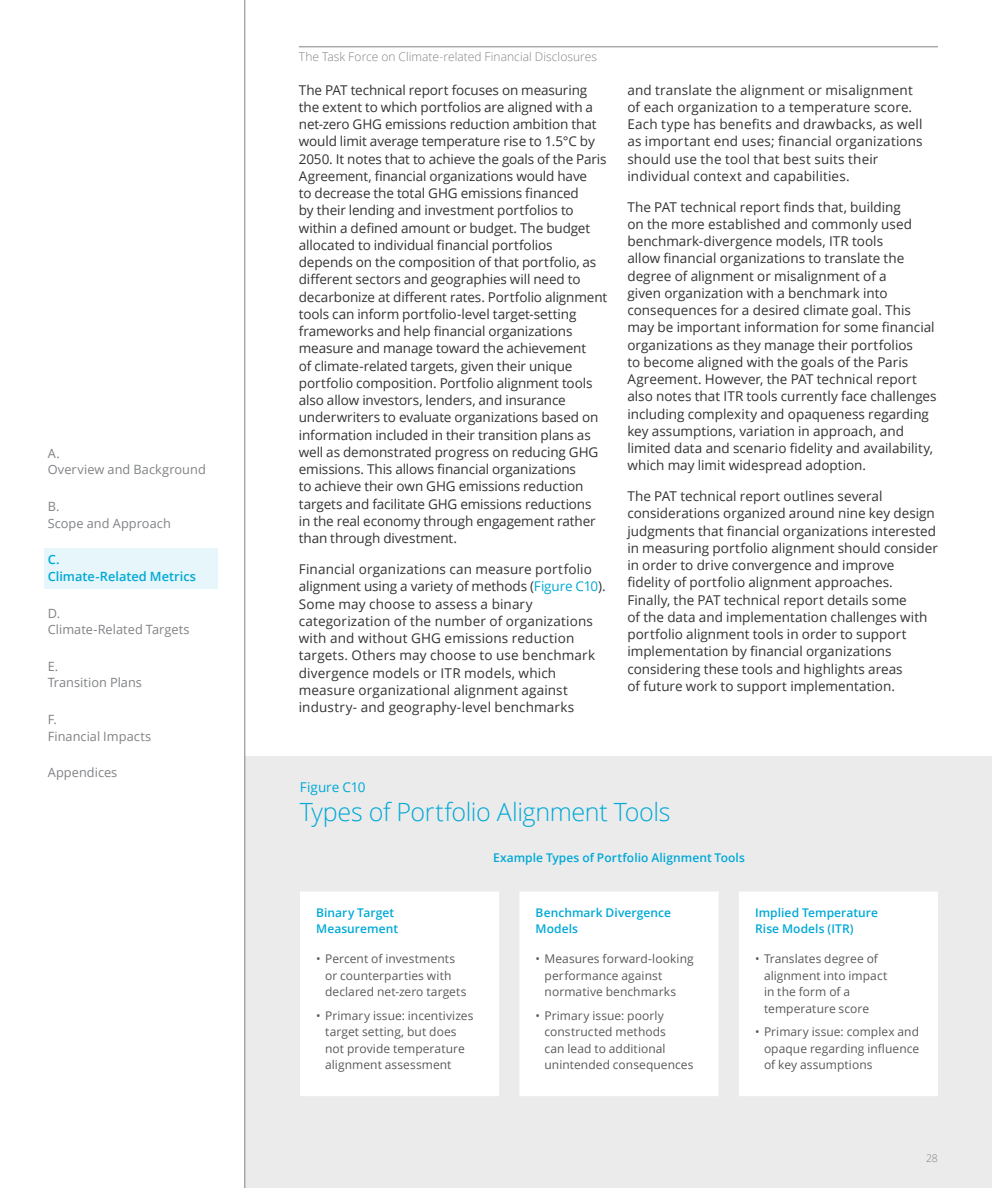
<style>
.page{position:relative;width:992px;height:1188px;background:#fff}
.page>*{position:absolute;margin:0;border:0;box-sizing:border-box;transform-origin:0 0}
.t1{font:300 25.2px "Open Sans";letter-spacing:-.015em;color:#00a9d5}
.t2{font:13.5px/17.2px "Open Sans";color:#333334}
.t3{font:13.5px "Open Sans";letter-spacing:-.005em;color:#00a9d5}
.t4{font:12.75px/16.5px "Open Sans";letter-spacing:.005em;color:#808285}
.t5{font:600 12.75px/16.5px "Open Sans";color:#00a9d5}
.t6{font:12px/16.5px "Open Sans";letter-spacing:.005em;color:#58595b}
.t7{font:600 12px/16.5px "Open Sans";letter-spacing:.005em;color:#00a9d5}
.t8{font:300 12px "Open Sans";letter-spacing:.005em;color:#808285}
.t9{font:300 10.5px "Open Sans";color:#808285}
.s1{color:#00a9d5}
</style>
<div class="page">
<hr style="left:299px;top:46px;width:638px;height:1px;background:#808285">
<div style="left:44px;top:549px;width:174px;height:40px;background:#e6f6fa"></div>
<div style="left:245px;top:756px;width:746px;height:432px;background:#ebebec"></div>
<div style="left:300px;top:892px;width:637px;height:204px;background:#fff"></div>
<hr style="left:244px;top:0;width:1px;height:1188px;background:#808285">
<p class="t4" style="left:48px;top:445px;width:160px">A.<br>Overview and Background</p>
<p class="t4" style="left:48px;top:498px;width:125px">B.<br>Scope and Approach</p>
<p class="t5" style="left:48px;top:551px;width:150px">C.<br>Climate-Related Metrics</p>
<p class="t4" style="left:48px;top:604px;width:143px">D.<br>Climate-Related Targets</p>
<p class="t4" style="left:48px;top:658px;width:96px">E.<br>Transition Plans</p>
<p class="t4" style="left:48px;top:711px;width:105px">F.<br>Financial Impacts</p>
<p class="t4" style="left:48px;top:764px;width:71px">Appendices</p>
<p class="t8" style="left:299px;top:48px;width:300px">The Task Force on Climate-related Financial Disclosures</p>
<p class="t2" style="left:299px;top:81px;width:310px">The PAT technical report focuses on measuring the extent to which portfolios are aligned with a net-zero GHG emissions reduction ambition that would limit average temperature rise to 1.5°C by 2050. It notes that to achieve the goals of the Paris Agreement, financial organizations would have<br>to decrease the total GHG emissions financed<br>by their lending and investment portfolios to within a defined amount or budget. The budget allocated to individual financial portfolios depends on the composition of that portfolio, as different sectors and geographies will need to decarbonize at different rates. Portfolio alignment tools can inform portfolio-level target-setting frameworks and help financial organizations measure and manage toward the achievement<br>of climate-related targets, given their unique portfolio composition. Portfolio alignment tools also allow investors, lenders, and insurance underwriters to evaluate organizations based on information included in their transition plans as well as demonstrated progress on reducing GHG emissions. This allows financial organizations<br>to achieve their own GHG emissions reduction targets and facilitate GHG emissions reductions<br>in the real economy through engagement rather than through divestment.</p>
<p class="t2" style="left:299px;top:560px;width:308px">Financial organizations can measure portfolio alignment using a variety of methods (<span class="s1">Figure C10</span>).<br>Some may choose to assess a binary categorization of the number of organizations with and without GHG emissions reduction targets. Others may choose to use benchmark divergence models or ITR models, which measure organizational alignment against industry- and geography-level benchmarks</p>
<p class="t2" style="left:627px;top:81px;width:297px">and translate the alignment or misalignment of each organization to a temperature score.<br>Each type has benefits and drawbacks, as well as important end uses; financial organizations should use the tool that best suits their individual context and capabilities.</p>
<p class="t2" style="left:627px;top:198px;width:311px">The PAT technical report finds that, building<br>on the more established and commonly used benchmark-divergence models, ITR tools<br>allow financial organizations to translate the degree of alignment or misalignment of a<br>given organization with a benchmark into consequences for a desired climate goal. This may be important information for some financial organizations as they manage their portfolios<br>to become aligned with the goals of the Paris Agreement. However, the PAT technical report also notes that ITR tools currently face challenges including complexity and opaqueness regarding key assumptions, variation in approach, and limited data and scenario fidelity and availability, which may limit widespread adoption.</p>
<p class="t2" style="left:627px;top:487px;width:312px">The PAT technical report outlines several considerations organized around nine key design judgments that financial organizations interested in measuring portfolio alignment should consider in order to drive convergence and improve fidelity of portfolio alignment approaches.<br>Finally, the PAT technical report details some<br>of the data and implementation challenges with portfolio alignment tools in order to support implementation by financial organizations considering these tools and highlights areas<br>of future work to support implementation.</p>
<p class="t3" style="left:300px;top:778px;width:67px">Figure C10</p>
<h1 class="t1" style="left:300px;top:795px;width:372px">Types of Portfolio Alignment Tools</h1>
<p class="t7" style="left:493px;top:849px;width:253px">Example Types of Portfolio Alignment Tools</p>
<p class="t7" style="left:316px;top:904px;width:83px">Binary Target<br>Measurement</p>
<p class="t6" style="left:325px;top:951px;width:143px;text-indent:-9px">• Percent of investments or counterparties with declared net-zero targets</p>
<p class="t6" style="left:325px;top:1007px;width:150px;text-indent:-9px">• Primary issue: incentivizes target setting, but does not provide temperature alignment assessment</p>
<p class="t7" style="left:535px;top:904px;width:137px">Benchmark Divergence<br>Models</p>
<p class="t6" style="left:544px;top:950px;width:151px;text-indent:-9px">• Measures forward-looking performance against normative benchmarks</p>
<p class="t6" style="left:544px;top:1007px;width:150px;text-indent:-9px">• Primary issue: poorly constructed methods<br>can lead to additional unintended consequences</p>
<p class="t7" style="left:755px;top:904px;width:124px">Implied Temperature<br>Rise Models (ITR)</p>
<p class="t6" style="left:764px;top:950px;width:125px;text-indent:-9px">• Translates degree of alignment into impact in the form of a temperature score</p>
<p class="t6" style="left:764px;top:1023px;width:157px;text-align:justify;text-indent:-9px">• Primary issue: complex and opaque regarding influence of key assumptions</p>
<p class="t9" style="left:925px;top:1151px;width:13px">28</p>
</div>
